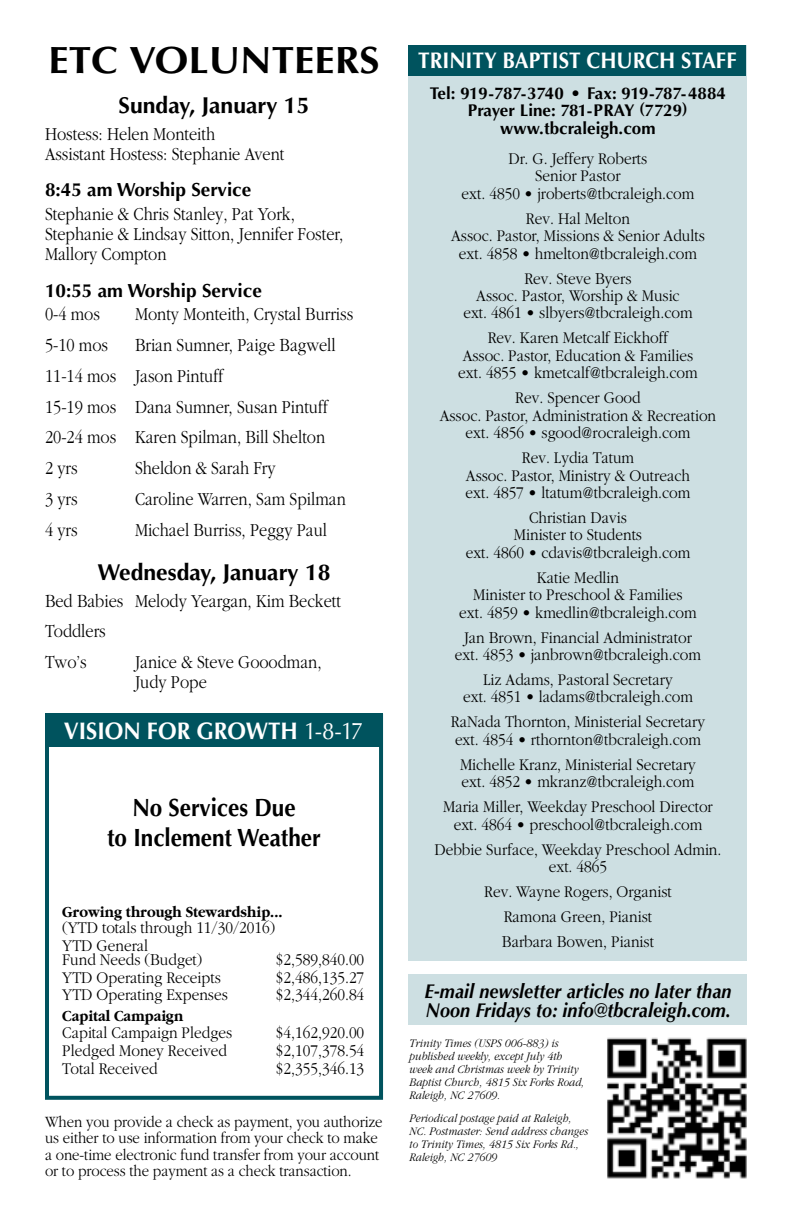
<style>
.page{position:relative;width:792px;height:1224px;background:#fff}
.page>*{position:absolute;margin:0;border:0;box-sizing:border-box;transform-origin:0 0}
.t1{font:700 38px "Optima";letter-spacing:.005em;color:#000;scale:1.06 1}
.t2{font:700 25px/30px "Optima";color:#000;text-align:center;scale:.9 1}
.t3{font:700 24px "Optima";color:#fff;scale:.93 1}
.t4{font:700 23px "Optima";color:#000}
.t5{font:700 22.6px "Optima";color:#fff;scale:.92 1}
.t6{font:italic 700 20px/19.2px "Optima";letter-spacing:.005em;color:#000;scale:.9 1}
.t7{font:300 19px/30.8px "Garamond";color:#000;scale:.86 1}
.t8{font:700 19px "Optima";color:#000}
.t9{font:300 17px/17.4px "Garamond";color:#000;text-align:center;scale:.9 1}
.t10{font:700 17px/17.4px "Optima";letter-spacing:.005em;color:#000;text-align:center}
.t11{font:300 16.4px/16.6px "Garamond";letter-spacing:-.005em;color:#000;scale:.9 1}
.t12{font:700 16px "Garamond";color:#000;scale:.9 1}
.t13{font:italic 300 12px/13px "Garamond";letter-spacing:.005em;color:#000;scale:.9 1}
.s1{font-weight:400}
</style>
<div class="page">
<div style="left:409px;top:45px;width:338px;height:915px;background:#cddfe2"></div>
<div style="left:409px;top:975px;width:338px;height:50px;background:#cddfe2"></div>
<img style="left:607px;top:1037px;width:140px;height:142px">
<div style="left:45px;top:714px;width:338px;height:386px;border:4px solid #00535e"></div>
<div style="left:45px;top:714px;width:337px;height:33px;background:#00535e"></div>
<div style="left:409px;top:45px;width:337px;height:30px;background:#00535e"></div>
<h1 class="t1" style="left:48px;top:38px;width:314px">ETC VOLUNTEERS</h1>
<h3 class="t4" style="left:119px;top:92px;width:192px">Sunday, January 15</h3>
<p class="t7" style="left:45px;top:124px;width:280px;line-height:20px">Hostess: Helen Monteith<br>Assistant Hostess: Stephanie Avent</p>
<p class="t8" style="left:45px;top:179px;width:208px">8:45 am Worship Service</p>
<p class="t7" style="left:45px;top:204px;width:349px;line-height:20px">Stephanie &amp; Chris Stanley, Pat York,<br>Stephanie &amp; Lindsay Sitton, Jennifer Foster,<br>Mallory Compton</p>
<p class="t8" style="left:45px;top:279px;width:218px">10:55 am Worship Service</p>
<p class="t7" style="left:45px;top:299px;width:65px">0-4 mos</p>
<p class="t7" style="left:135px;top:299px;width:255px">Monty Monteith, Crystal Burriss</p>
<p class="t7" style="left:45px;top:330px;width:75px">5-10 mos</p>
<p class="t7" style="left:45px;top:330px;width:340px;text-indent:90px">Brian Sumner, Paige Bagwell<br>11-14 mos Jason Pintuff<br>15-19 mos Dana Sumner, Susan Pintuff<br>20-24 mos Karen Spilman, Bill Shelton<br>2 yrs</p>
<p class="t7" style="left:135px;top:453px;width:165px">Sheldon &amp; Sarah Fry</p>
<p class="t7" style="left:45px;top:484px;width:39px">3 yrs</p>
<p class="t7" style="left:135px;top:484px;width:247px">Caroline Warren, Sam Spilman</p>
<p class="t7" style="left:45px;top:515px;width:40px">4 yrs</p>
<p class="t7" style="left:135px;top:515px;width:225px">Michael Burriss, Peggy Paul</p>
<h3 class="t4" style="left:97px;top:559px;width:235px">Wednesday, January 18</h3>
<p class="t7" style="left:45px;top:585px;width:346px">Bed Babies Melody Yeargan, Kim Beckett<br>Toddlers<br>Two’s</p>
<p class="t7" style="left:135px;top:652px;width:218px;line-height:20px">Janice &amp; Steve Gooodman,<br>Judy Pope</p>
<h3 class="t3" style="left:64px;top:717px;width:323px">Vision for Growth <span class="s1">1-8-17</span></h3>
<h2 class="t2" style="left:107px;top:793px;width:239px">No Services Due<br>to Inclement Weather</h2>
<p class="t12" style="left:62px;top:903px;width:246px">Growing through Stewardship...</p>
<p class="t9" style="left:62px;top:919px;width:238px;line-height:18px;text-align:left">(YTD totals through 11/30/2016)<br>YTD General</p>
<p class="t9" style="left:62px;top:951px;width:157px">Fund Needs (Budget)</p>
<p class="t9" style="left:276px;top:951px;width:100px">$2,589,840.00</p>
<p class="t9" style="left:62px;top:969px;width:178px">YTD Operating Receipts</p>
<p class="t9" style="left:276px;top:969px;width:100px">$2,486,135.27</p>
<p class="t9" style="left:62px;top:987px;width:185px">YTD Operating Expenses</p>
<p class="t9" style="left:276px;top:987px;width:100px">$2,344,260.84</p>
<p class="t12" style="left:62px;top:1007px;width:136px">Capital Campaign</p>
<p class="t9" style="left:62px;top:1024px;width:190px">Capital Campaign Pledges</p>
<p class="t9" style="left:276px;top:1024px;width:100px">$4,162,920.00</p>
<p class="t9" style="left:62px;top:1042px;width:184px">Pledged Money Received</p>
<p class="t9" style="left:276px;top:1042px;width:100px">$2,107,378.54</p>
<p class="t9" style="left:62px;top:1060px;width:108px">Total Received</p>
<p class="t9" style="left:276px;top:1060px;width:100px">$2,355,346.13</p>
<p class="t11" style="left:45px;top:1113px;width:377px">When you provide a check as payment, you authorize us either to use information from your check to make a one-time electronic fund transfer from your account or to process the payment as a check transaction.</p>
<h3 class="t5" style="left:418px;top:48px;width:348px">TRINITY BAPTIST CH URCH STAFF</h3>
<p class="t10" style="left:430px;top:85px;width:297px">Tel: 919-787-3740 • Fax: 919-787-4884<br>Prayer Line: 781-PRAY (7729) www.tbcraleigh.com</p>
<p class="t9" style="left:462px;top:150px;width:260px">Dr. G. Jeffery Roberts<br>Senior Pastor<br>ext. 4850 • jroberts@tbcraleigh.com</p>
<p class="t9" style="left:451px;top:210px;width:283px">Rev. Hal Melton<br>Assoc. Pastor, Missions &amp; Senior Adults ext. 4858 • hmelton@tbcraleigh.com</p>
<p class="t9" style="left:463px;top:270px;width:256px">Rev. Steve Byers<br>Assoc. Pastor, Worship &amp; Music ext. 4861 • slbyers@tbcraleigh.com</p>
<p class="t9" style="left:458px;top:330px;width:268px">Rev. Karen Metcalf Eickhoff<br>Assoc. Pastor, Education &amp; Families ext. 4855 • kmetcalf@tbcraleigh.com</p>
<p class="t9" style="left:440px;top:389px;width:309px">Rev. Spencer Good<br>Assoc. Pastor, Administration &amp; Recreation ext. 4856 • sgood@rocraleigh.com</p>
<p class="t9" style="left:466px;top:449px;width:251px">Rev. Lydia Tatum<br>Assoc. Pastor, Ministry &amp; Outreach ext. 4857 • ltatum@tbcraleigh.com</p>
<p class="t9" style="left:466px;top:509px;width:251px">Christian Davis<br>Minister to Students<br>ext. 4860 • cdavis@tbcraleigh.com</p>
<p class="t9" style="left:459px;top:569px;width:265px">Katie Medlin<br>Minister to Preschool &amp; Families ext. 4859 • kmedlin@tbcraleigh.com</p>
<p class="t9" style="left:455px;top:629px;width:275px">Jan Brown, Financial Administrator ext. 4853 • janbrown@tbcraleigh.com</p>
<p class="t9" style="left:463px;top:671px;width:257px">Liz Adams, Pastoral Secretary<br>ext. 4851 • ladams@tbcraleigh.com</p>
<p class="t9" style="left:451px;top:714px;width:284px;text-align:left">RaNada Thornton, Ministerial Secretary ext. 4854 • rthornton@tbcraleigh.com</p>
<p class="t9" style="left:460px;top:756px;width:264px;text-align:left">Michelle Kranz, Ministerial Secretary ext. 4852 • mkranz@tbcraleigh.com</p>
<p class="t9" style="left:443px;top:798px;width:301px">Maria Miller, Weekday Preschool Director ext. 4864 • preschool@tbcraleigh.com</p>
<p class="t9" style="left:434px;top:841px;width:321px">Debbie Surface, Weekday Preschool Admin. ext. 4865</p>
<p class="t9" style="left:484px;top:879px;width:210px;line-height:25px">Rev. Wayne Rogers, Organist<br>Ramona Green, Pianist<br>Barbara Bowen, Pianist</p>
<p class="t6" style="left:424px;top:982px;width:343px">E-mail newsletter articles no later than<br>Noon Fridays to: info@tbcraleigh.com.</p>
<p class="t13" style="left:409px;top:1037px;width:196px">Trinity Times (USPS 006-883) is published weekly, except July 4th week and Christmas week by Trinity<br>Baptist Church, 4815 Six Forks Road,<br>Raleigh, NC 27609.</p>
<p class="t13" style="left:409px;top:1112px;width:200px">Periodical postage paid at Raleigh,<br>NC. Postmaster: Send address changes to Trinity Times, 4815 Six Forks Rd.,<br>Raleigh, NC 27609</p>
</div>
